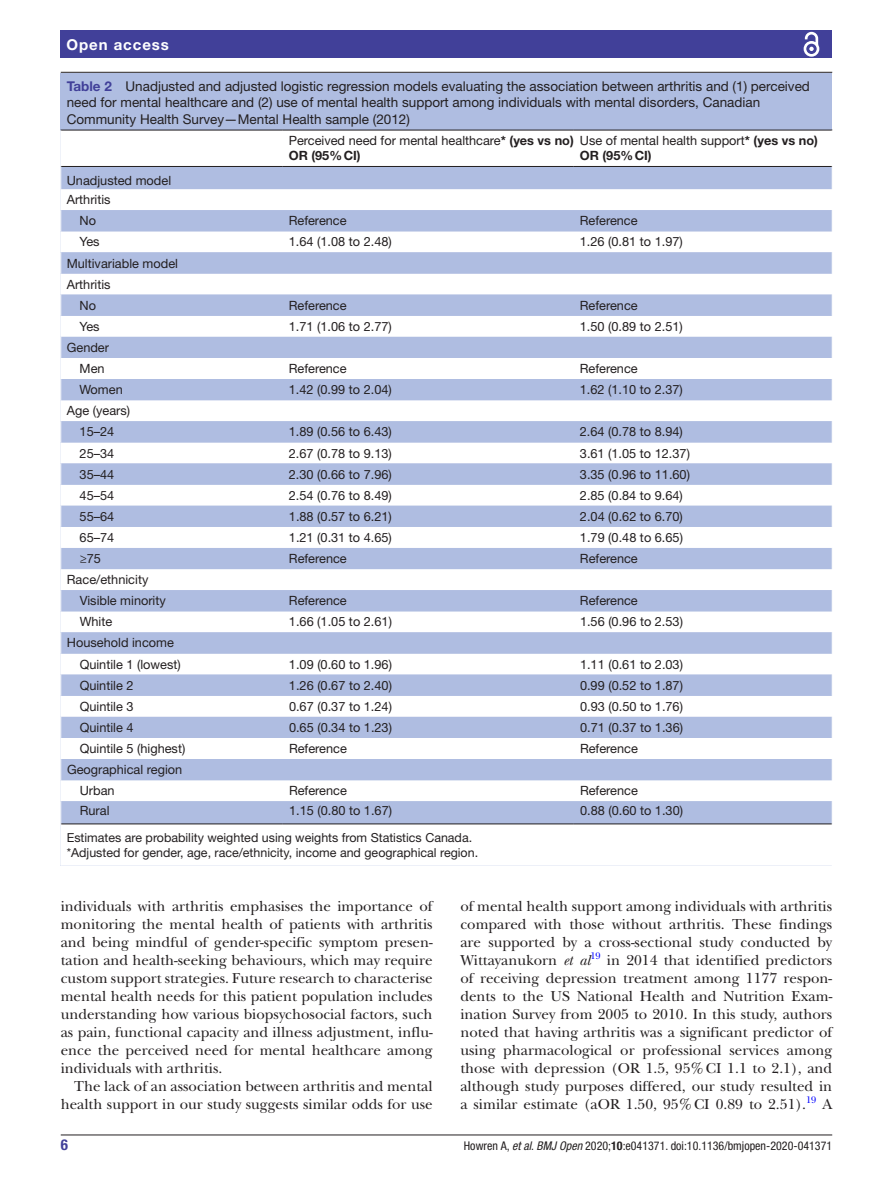
<style>
.page{position:relative;width:893px;height:1191px;background:#fff}
.page>*{position:absolute;margin:0;border:0;box-sizing:border-box;transform-origin:0 0}
.t1{font:15px/18px "New Baskerville";color:#231f20;text-align:justify}
.t2{font:700 15px "Helvetica Neue LT Std";letter-spacing:.065em;color:#fff}
.t3{font:700 condensed 15px "Helvetica Neue LT Std";color:#414099}
.t4{font:13.5px/16.5px "Helvetica Neue LT Std";color:#231f20}
.t5{font:12.75px/21.1px "Helvetica Neue LT Std";color:#231f20}
.t6{font:12.45px/15px "Helvetica Neue LT Std";color:#231f20}
.t7{font:condensed 12px "Helvetica Neue LT Std";color:#231f20}
.t8{font:9.9px "New Baskerville";color:#00f}
.s1{font-weight:700;color:#414099}
.s2{font-weight:700}
.s3{font-style:italic}
</style>
<div class="page">
<hr style="left:61px;top:1134px;width:771px;height:1px;background:#231f20">
<div style="left:61px;top:31px;width:771px;height:27px;background:#414099"></div>
<svg style="left:803px;top:31px;width:17px;height:26px"></svg>
<div style="left:61px;top:73px;width:771px;height:792px;background:#afbde1"></div>
<hr style="left:61px;top:72px;width:771px;height:1px;background:#231f20">
<div style="left:61px;top:131px;width:771px;height:734px;background:#fff"></div>
<svg style="left:61px;top:167px;width:771px;height:656px"></svg>
<hr style="left:61px;top:130px;width:222px;height:1px;background:#231f20">
<hr style="left:61px;top:166px;width:222px;height:1px;background:#231f20">
<hr style="left:283px;top:130px;width:291px;height:1px;background:#231f20">
<hr style="left:283px;top:166px;width:291px;height:1px;background:#231f20">
<hr style="left:574px;top:130px;width:258px;height:1px;background:#231f20">
<hr style="left:574px;top:166px;width:258px;height:1px;background:#231f20">
<hr style="left:61px;top:823px;width:222px;height:1px;background:#231f20">
<hr style="left:283px;top:823px;width:291px;height:1px;background:#231f20">
<hr style="left:574px;top:823px;width:258px;height:1px;background:#231f20">
<svg style="left:60px;top:166px;width:1px;height:658px"></svg>
<hr style="left:67px;top:841px;width:765px;height:1px;background:#fff">
<hr style="left:67px;top:856px;width:765px;height:1px;background:#fff">
<p class="t2" style="left:66px;top:35px;width:104px">Open access</p>
<p class="t4" style="left:67px;top:77px;width:745px"><span class="s1">Table 2</span> Unadjusted and adjusted logistic regression models evaluating the association between arthritis and (1) perceived need for mental healthcare and (2) use of mental health support among individuals with mental disorders, Canadian<br>Community Health Survey—Mental Health sample (2012)</p>
<p class="t5" style="left:289px;top:133px;width:287px;line-height:15.3px">Perceived need for mental healthcare<span class="s2">* (yes vs no)<br>OR (95%CI)</span></p>
<p class="t5" style="left:580px;top:133px;width:240px;line-height:15.3px">Use of mental health support<span class="s2">* (yes vs no)<br>OR (95%CI)</span></p>
<p class="t5" style="left:67px;top:170px;width:106px;line-height:19.6px">Unadjusted model<br>Arthritis</p>
<p class="t5" style="left:80px;top:210px;width:18px">No</p>
<p class="t5" style="left:289px;top:210px;width:59px">Reference</p>
<p class="t5" style="left:580px;top:210px;width:59px">Reference</p>
<p class="t5" style="left:80px;top:231px;width:22px">Yes</p>
<p class="t5" style="left:289px;top:231px;width:105px">1.64 (1.08 to 2.48)</p>
<p class="t5" style="left:580px;top:231px;width:105px">1.26 (0.81 to 1.97)</p>
<p class="t5" style="left:67px;top:252px;width:113px">Multivariable model</p>
<p class="t5" style="left:67px;top:273px;width:45px">Arthritis</p>
<p class="t5" style="left:80px;top:294px;width:18px">No</p>
<p class="t5" style="left:289px;top:294px;width:59px">Reference</p>
<p class="t5" style="left:580px;top:294px;width:59px">Reference</p>
<p class="t5" style="left:80px;top:315px;width:22px">Yes</p>
<p class="t5" style="left:289px;top:315px;width:105px">1.71 (1.06 to 2.77)</p>
<p class="t5" style="left:580px;top:315px;width:105px">1.50 (0.89 to 2.51)</p>
<p class="t5" style="left:80px;top:337px;width:31px;text-indent:-13px">Gender<br>Men</p>
<p class="t5" style="left:289px;top:358px;width:59px">Reference</p>
<p class="t5" style="left:580px;top:358px;width:59px">Reference</p>
<p class="t5" style="left:80px;top:379px;width:45px">Women</p>
<p class="t5" style="left:289px;top:379px;width:105px">1.42 (0.99 to 2.04)</p>
<p class="t5" style="left:580px;top:379px;width:105px">1.62 (1.10 to 2.37)</p>
<p class="t5" style="left:67px;top:400px;width:65px;text-align:center">Age (years)<br>15–24</p>
<p class="t5" style="left:289px;top:421px;width:105px">1.89 (0.56 to 6.43)</p>
<p class="t5" style="left:580px;top:421px;width:105px">2.64 (0.78 to 8.94)</p>
<p class="t5" style="left:80px;top:442px;width:36px">25–34</p>
<p class="t5" style="left:289px;top:442px;width:105px">2.67 (0.78 to 9.13)</p>
<p class="t5" style="left:580px;top:442px;width:112px">3.61 (1.05 to 12.37)</p>
<p class="t5" style="left:80px;top:463px;width:36px">35–44</p>
<p class="t5" style="left:289px;top:463px;width:105px">2.30 (0.66 to 7.96)</p>
<p class="t5" style="left:580px;top:463px;width:112px">3.35 (0.96 to 11.60)</p>
<p class="t5" style="left:80px;top:484px;width:36px">45–54</p>
<p class="t5" style="left:289px;top:484px;width:105px">2.54 (0.76 to 8.49)</p>
<p class="t5" style="left:580px;top:484px;width:105px">2.85 (0.84 to 9.64)</p>
<p class="t5" style="left:80px;top:505px;width:36px">55–64</p>
<p class="t5" style="left:289px;top:505px;width:105px">1.88 (0.57 to 6.21)</p>
<p class="t5" style="left:580px;top:505px;width:105px">2.04 (0.62 to 6.70)</p>
<p class="t5" style="left:80px;top:526px;width:36px">65–74</p>
<p class="t5" style="left:289px;top:526px;width:105px">1.21 (0.31 to 4.65)</p>
<p class="t5" style="left:580px;top:526px;width:105px">1.79 (0.48 to 6.65)</p>
<p class="t5" style="left:80px;top:548px;width:23px">≥75</p>
<p class="t5" style="left:289px;top:548px;width:59px">Reference</p>
<p class="t5" style="left:580px;top:548px;width:59px">Reference</p>
<p class="t5" style="left:80px;top:569px;width:88px;text-indent:-13px">Race/ethnicity<br>Visible minority</p>
<p class="t5" style="left:289px;top:590px;width:59px">Reference</p>
<p class="t5" style="left:580px;top:590px;width:59px">Reference</p>
<p class="t5" style="left:80px;top:611px;width:34px">White</p>
<p class="t5" style="left:289px;top:611px;width:105px">1.66 (1.05 to 2.61)</p>
<p class="t5" style="left:580px;top:611px;width:105px">1.56 (0.96 to 2.53)</p>
<p class="t5" style="left:80px;top:632px;width:103px;text-indent:-13px">Household income<br>Quintile 1 (lowest)</p>
<p class="t5" style="left:289px;top:653px;width:105px">1.09 (0.60 to 1.96)</p>
<p class="t5" style="left:580px;top:653px;width:105px">1.11 (0.61 to 2.03)</p>
<p class="t5" style="left:80px;top:674px;width:55px">Quintile 2</p>
<p class="t5" style="left:289px;top:674px;width:105px">1.26 (0.67 to 2.40)</p>
<p class="t5" style="left:580px;top:674px;width:105px">0.99 (0.52 to 1.87)</p>
<p class="t5" style="left:80px;top:695px;width:55px">Quintile 3</p>
<p class="t5" style="left:289px;top:695px;width:105px">0.67 (0.37 to 1.24)</p>
<p class="t5" style="left:580px;top:695px;width:105px">0.93 (0.50 to 1.76)</p>
<p class="t5" style="left:80px;top:716px;width:55px">Quintile 4</p>
<p class="t5" style="left:289px;top:716px;width:105px">0.65 (0.34 to 1.23)</p>
<p class="t5" style="left:580px;top:716px;width:105px">0.71 (0.37 to 1.36)</p>
<p class="t5" style="left:80px;top:737px;width:107px">Quintile 5 (highest)</p>
<p class="t5" style="left:289px;top:737px;width:59px">Reference</p>
<p class="t5" style="left:580px;top:737px;width:59px">Reference</p>
<p class="t5" style="left:80px;top:759px;width:104px;text-indent:-13px">Geographical region<br>Urban</p>
<p class="t5" style="left:289px;top:780px;width:59px">Reference</p>
<p class="t5" style="left:580px;top:780px;width:59px">Reference</p>
<p class="t5" style="left:80px;top:799px;width:31px">Rural</p>
<p class="t5" style="left:289px;top:799px;width:105px">1.15 (0.80 to 1.67)</p>
<p class="t5" style="left:580px;top:799px;width:105px">0.88 (0.60 to 1.30)</p>
<p class="t6" style="left:67px;top:829px;width:413px">Estimates are probability weighted using weights from Statistics Canada. *Adjusted for gender, age, race/ethnicity, income and geographical region.</p>
<p class="t1" style="left:61px;top:897px;width:373px">individuals with arthritis emphasises the importance of monitoring the mental health of patients with arthritis and being mindful of gender-specific symptom presen&shy;tation and health-seeking behaviours, which may require custom support strategies. Future research to characterise mental health needs for this patient population includes understanding how various biopsychosocial factors, such as pain, functional capacity and illness adjustment, influ&shy;ence the perceived need for mental healthcare among individuals with arthritis.</p>
<p class="t1" style="left:61px;top:1077px;width:373px;text-align:right">The lack of an association between arthritis and mental health support in our study suggests similar odds for use</p>
<p class="t1" style="left:460px;top:897px;width:373px">of mental health support among individuals with arthritis compared with those without arthritis. These findings are supported by a cross-sectional study conducted by Wittayanukorn <span class="s3">et al</span><sup>19</sup> in 2014 that identified predictors of receiving depression treatment among 1177 respon&shy;dents to the US National Health and Nutrition Exam&shy;ination Survey from 2005 to 2010. In this study, authors noted that having arthritis was a significant predictor of using pharmacological or professional services among those with depression (OR 1.5, 95%CI 1.1 to 2.1), and although study purposes differed, our study resulted in a similar estimate (aOR 1.50, 95%CI 0.89 to 2.51).</p>
<p class="t8" style="left:806px;top:1093px;width:12px">19</p>
<p class="t1" style="left:822px;top:1095px;width:11px">A</p>
<p class="t3" style="left:61px;top:1135px;width:9px">6</p>
<p class="t7" style="left:464px;top:1138px;width:370px">Howren A, <span class="s3">et al</span>. <span class="s3">BMJ Open</span> 2020;<span class="s2">10</span>:e041371. doi:10.1136/bmjopen-2020-041371</p>
</div>
